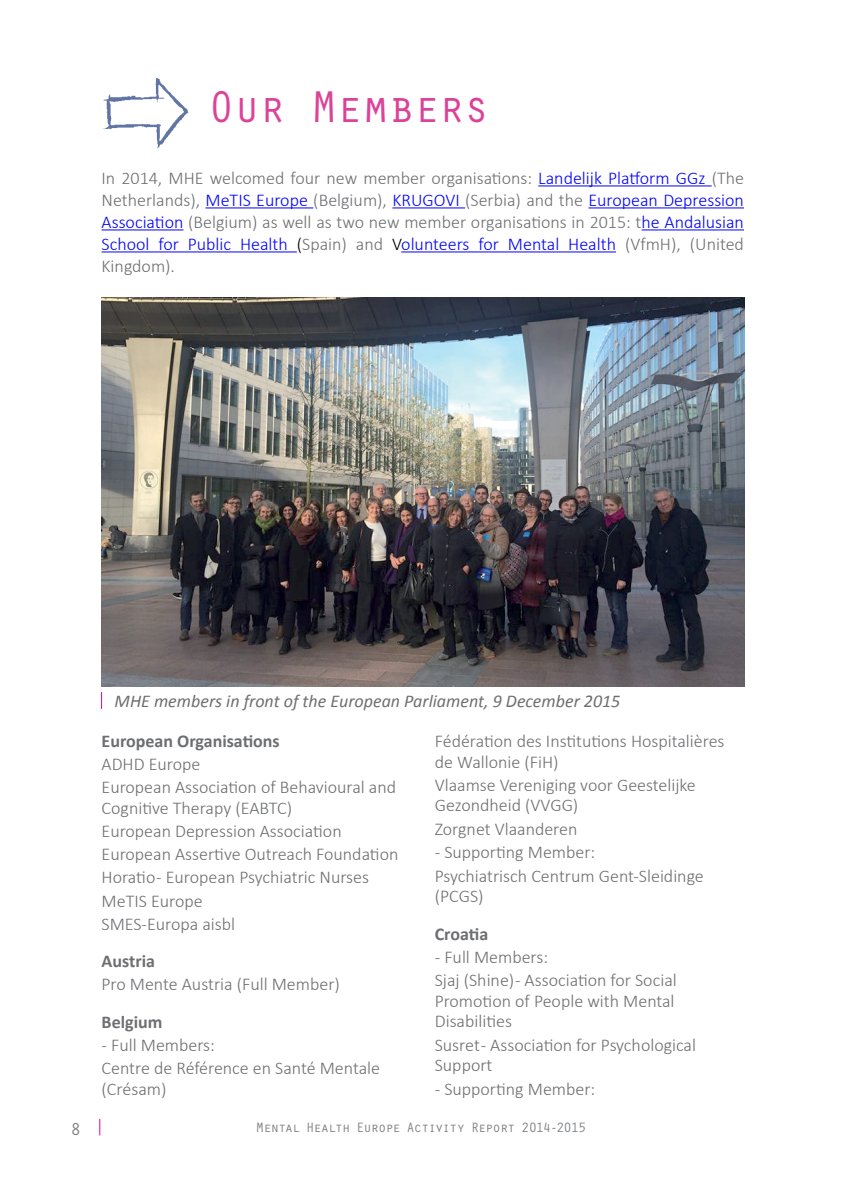
<style>
.page{position:relative;width:842px;height:1191px;background:#fff}
.page>*{position:absolute;margin:0;border:0;box-sizing:border-box;transform-origin:0 0}
.t1{font:46px "Orator Std";letter-spacing:-.03em;color:#dc4398}
.t2{font:300 18px/23.2px "Calibri";color:#6d6e71}
.t3{font:italic 18px "Calibri";color:#6d6e71}
.t4{font:700 18px "Calibri";color:#6d6e71}
.t5{font:18px "Orator Std";color:#808285}
.t6{font:14px "Orator Std";letter-spacing:-.08em;color:#808285}
.s1{color:#00f}
.s2{color:#000}
</style>
<div class="page">
<svg style="left:99px;top:1119px;width:1px;height:16px"></svg>
<hr style="left:538px;top:185px;width:174px;height:1px;background:#00f">
<hr style="left:206px;top:207px;width:107px;height:1px;background:#00f">
<hr style="left:392px;top:207px;width:73px;height:1px;background:#00f">
<hr style="left:588px;top:207px;width:156px;height:1px;background:#00f">
<hr style="left:102px;top:229px;width:81px;height:1px;background:#00f">
<hr style="left:642px;top:229px;width:102px;height:1px;background:#00f">
<hr style="left:102px;top:251px;width:195px;height:1px;background:#00f">
<hr style="left:401px;top:251px;width:215px;height:1px;background:#00f">
<img style="left:102px;top:297px;width:642px;height:389px">
<svg style="left:101px;top:692px;width:1px;height:17px"></svg>
<img style="left:103px;top:78px;width:86px;height:71px">
<h1 class="t1" style="left:208px;top:74px;width:283px">Our Members</h1>
<p class="t2" style="left:102px;top:166px;width:644px;line-height:22px;text-align:justify">In 2014, MHE welcomed four new member organisations: <span class="s1">Landelijk Platform GGz</span> (The Netherlands), <span class="s1">MeTIS Europe</span> (Belgium), <span class="s1">KRUGOVI</span> (Serbia) and the <span class="s1">European Depression Association</span> (Belgium) as well as two new member organisations in 2015: t<span class="s1">he Andalusian School for Public Health</span> <span class="s2">(</span>Spain) and <span class="s2">V</span><span class="s1">olunteers for Mental Health</span> (VfmH), (United Kingdom).</p>
<p class="t3" style="left:115px;top:689px;width:507px">MHE members in front of the European Parliament, 9 December 2015</p>
<p class="t4" style="left:102px;top:729px;width:180px">European Organisations</p>
<p class="t2" style="left:102px;top:752px;width:296px">ADHD Europe<br>European Association of Behavioural and</p>
<p class="t2" style="left:102px;top:796px;width:298px">Cognitive Therapy (EABTC)<br>European Depression Association<br>European Assertive Outreach Foundation<br>Horatio - European Psychiatric Nurses<br>MeTIS Europe<br>SMES-Europa aisbl</p>
<p class="t4" style="left:102px;top:949px;width:55px">Austria</p>
<p class="t2" style="left:102px;top:972px;width:240px">Pro Mente Austria (Full Member)</p>
<p class="t4" style="left:102px;top:1010px;width:62px">Belgium</p>
<p class="t2" style="left:102px;top:1033px;width:280px">- Full Members:<br>Centre de Référence en Santé Mentale</p>
<p class="t2" style="left:102px;top:1076px;width:66px">(Crésam)</p>
<p class="t2" style="left:435px;top:730px;width:291px;line-height:20.6px">Fédération des Institutions Hospitalières de Wallonie (FiH)</p>
<p class="t2" style="left:435px;top:774px;width:263px;line-height:20.6px">Vlaamse Vereniging voor Geestelijke<br>Gezondheid (VVGG)</p>
<p class="t2" style="left:435px;top:817px;width:144px">Zorgnet Vlaanderen</p>
<p class="t2" style="left:435px;top:840px;width:271px">- Supporting Member:<br>Psychiatrisch Centrum Gent-Sleidinge</p>
<p class="t2" style="left:435px;top:884px;width:50px">(PCGS)</p>
<p class="t4" style="left:435px;top:922px;width:55px">Croatia</p>
<p class="t2" style="left:435px;top:945px;width:243px">- Full Members:<br>Sjaj (Shine) - Association for Social</p>
<p class="t2" style="left:435px;top:990px;width:241px;line-height:20.6px">Promotion of People with Mental<br>Disabilities</p>
<p class="t2" style="left:435px;top:1034px;width:263px;line-height:20.6px">Susret - Association for Psychological<br>Support</p>
<p class="t2" style="left:435px;top:1076px;width:162px">- Supporting Member:</p>
<p class="t5" style="left:71px;top:1116px;width:12px">8</p>
<p class="t6" style="left:256px;top:1117px;width:332px">Mental Health Europe Activity Report 2014-2015</p>
</div>
